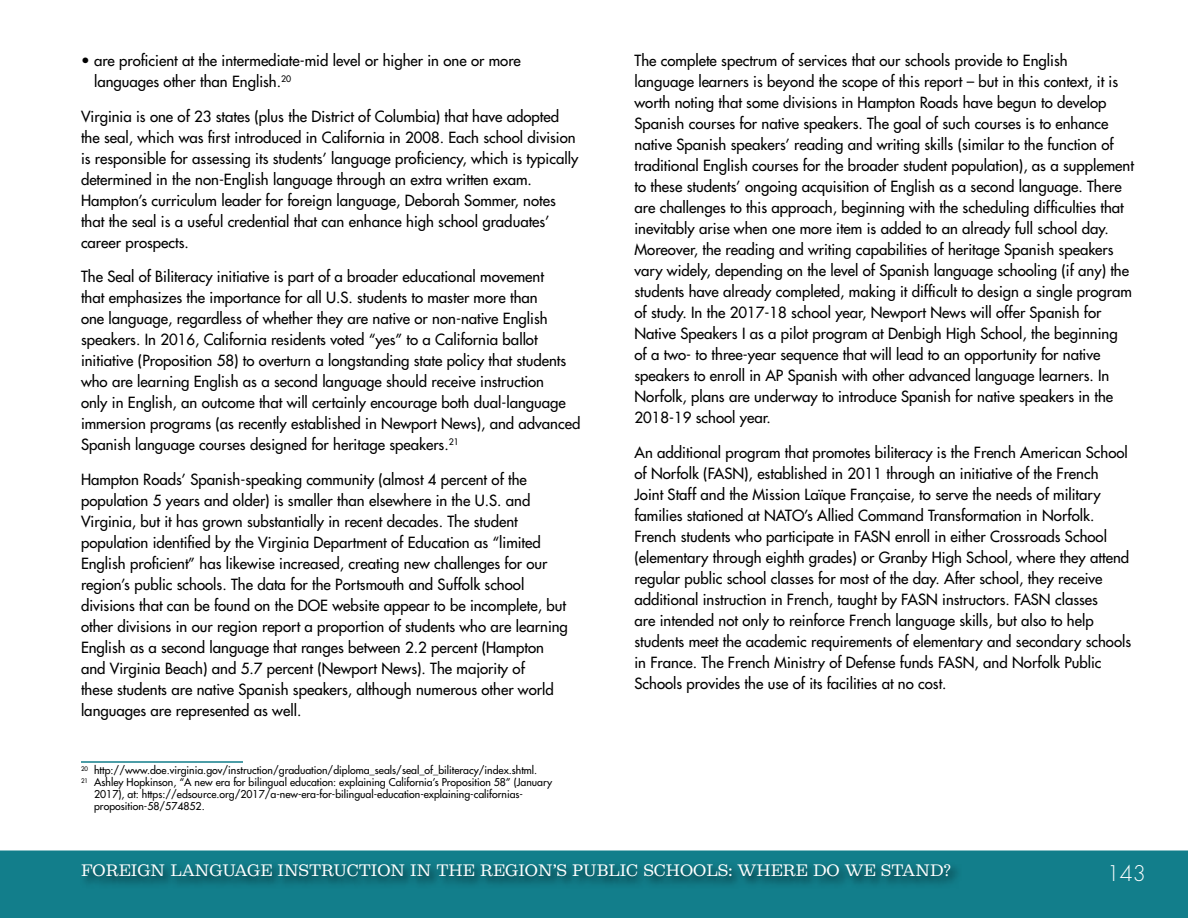
<style>
.page{position:relative;width:1188px;height:918px;background:#fff}
.page>*{position:absolute;margin:0;border:0;box-sizing:border-box;transform-origin:0 0}
.t1{font:300 21px "Futura Std";color:#fff}
.t2{font:500 15px/21px "Futura Std";color:#000}
.t3{font:15px "Belizio";color:#fff}
.t4{font:500 10.5px "Futura Std";color:#000}
</style>
<div class="page">
<div style="left:0;top:850px;width:1188px;height:68px;background:#127e8b"></div>
<div style="left:80px;top:861px;width:883px;height:29px;background:#000;opacity:.75"></div>
<hr style="left:81px;top:761px;width:162px;height:2px;background:#127e8b">
<p class="t2" style="left:94px;top:50px;width:428px;text-indent:-13px">• are proficient at the intermediate-mid level or higher in one or more languages other than English.<sup>20</sup></p>
<p class="t2" style="left:81px;top:106px;width:499px">Virginia is one of 23 states (plus the District of Columbia) that have adopted the seal, which was first introduced in California in 2008. Each school division is responsible for assessing its students’ language proficiency, which is typically determined in the non-English language through an extra written exam.<br>Hampton’s curriculum leader for foreign language, Deborah Sommer, notes that the seal is a useful credential that can enhance high school graduates’ career prospects.</p>
<p class="t2" style="left:81px;top:266px;width:501px">The Seal of Biliteracy initiative is part of a broader educational movement<br>that emphasizes the importance for all U.S. students to master more than<br>one language, regardless of whether they are native or non-native English speakers. In 2016, California residents voted “yes” to a California ballot initiative (Proposition 58) to overturn a longstanding state policy that students who are learning English as a second language should receive instruction<br>only in English, an outcome that will certainly encourage both dual-language immersion programs (as recently established in Newport News), and advanced Spanish language courses designed for heritage speakers.<sup>21</sup></p>
<p class="t2" style="left:81px;top:469px;width:488px">Hampton Roads’ Spanish-speaking community (almost 4 percent of the population 5 years and older) is smaller than elsewhere in the U.S. and Virginia, but it has grown substantially in recent decades. The student population identified by the Virginia Department of Education as “limited English proficient” has likewise increased, creating new challenges for our region’s public schools. The data for the Portsmouth and Suffolk school divisions that can be found on the DOE website appear to be incomplete, but other divisions in our region report a proportion of students who are learning English as a second language that ranges between 2.2 percent (Hampton and Virginia Beach) and 5.7 percent (Newport News). The majority of<br>these students are native Spanish speakers, although numerous other world languages are represented as well.</p>
<p class="t4" style="left:81px;top:764px;width:458px"><sup>20</sup> http://www.doe.virginia.gov/instruction/graduation/diploma_seals/seal_of_biliteracy/index.shtml.</p>
<p class="t4" style="left:81px;top:776px;width:473px"><sup>21</sup> Ashley Hopkinson, “A new era for bilingual education: explaining California’s Proposition 58” (January</p>
<p class="t4" style="left:94px;top:788px;width:430px">2017), at: https://edsource.org/2017/a-new-era-for-bilingual-education-explaining-californias-</p>
<p class="t4" style="left:94px;top:800px;width:112px">proposition-58/574852.</p>
<p class="t2" style="left:634px;top:50px;width:501px">The complete spectrum of services that our schools provide to English<br>language learners is beyond the scope of this report – but in this context, it is worth noting that some divisions in Hampton Roads have begun to develop Spanish courses for native speakers. The goal of such courses is to enhance native Spanish speakers’ reading and writing skills (similar to the function of traditional English courses for the broader student population), as a supplement to these students’ ongoing acquisition of English as a second language. There are challenges to this approach, beginning with the scheduling difficulties that inevitably arise when one more item is added to an already full school day.<br>Moreover, the reading and writing capabilities of heritage Spanish speakers vary widely, depending on the level of Spanish language schooling (if any) the students have already completed, making it difficult to design a single program of study. In the 2017-18 school year, Newport News will offer Spanish for Native Speakers I as a pilot program at Denbigh High School, the beginning<br>of a two- to three-year sequence that will lead to an opportunity for native speakers to enroll in AP Spanish with other advanced language learners. In Norfolk, plans are underway to introduce Spanish for native speakers in the 2018-19 school year.</p>
<p class="t2" style="left:634px;top:442px;width:498px">An additional program that promotes biliteracy is the French American School of Norfolk (FASN), established in 2011 through an initiative of the French<br>Joint Staff and the Mission Laïque Française, to serve the needs of military families stationed at NATO’s Allied Command Transformation in Norfolk.<br>French students who participate in FASN enroll in either Crossroads School (elementary through eighth grades) or Granby High School, where they attend regular public school classes for most of the day. After school, they receive additional instruction in French, taught by FASN instructors. FASN classes<br>are intended not only to reinforce French language skills, but also to help students meet the academic requirements of elementary and secondary schools in France. The French Ministry of Defense funds FASN, and Norfolk Public Schools provides the use of its facilities at no cost.</p>
<p class="t3" style="left:81px;top:861px;width:872px">FOREIGN LANGUAGE INSTRUCTION IN THE REGION’S PUBLIC SCHOOLS: WHERE DO WE STAND?</p>
<h1 class="t1" style="left:1107px;top:861px;width:41px">143</h1>
</div>
